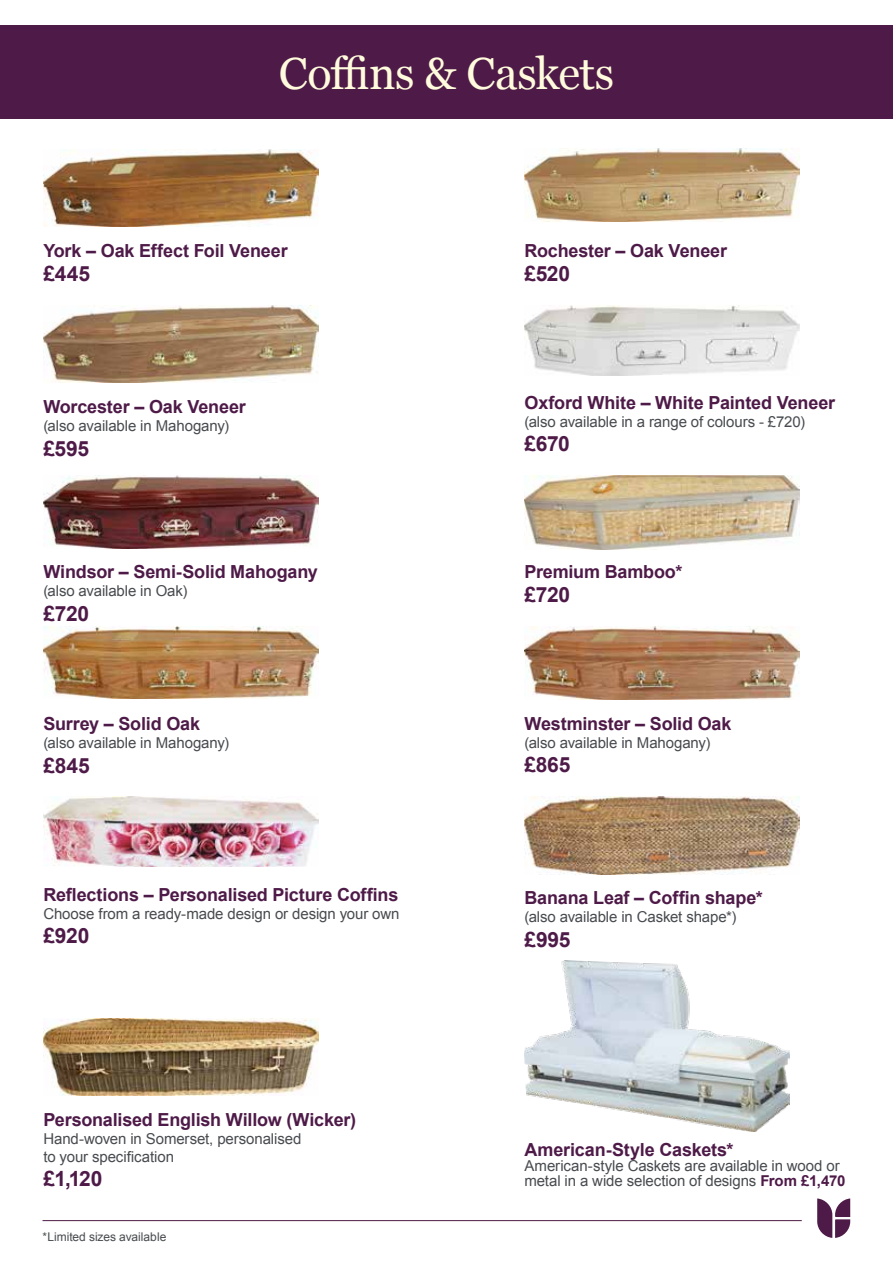
<style>
.page{position:relative;width:893px;height:1263px;background:#fff}
.page>*{position:absolute;margin:0;border:0;box-sizing:border-box;transform-origin:0 0}
.t1{font:45px "Georgia";letter-spacing:-.015em;color:#fffbdc}
.t2{font:700 21px "Arial";letter-spacing:-.01em;color:#4e1a48}
.t3{font:700 18px "Arial";letter-spacing:-.01em;color:#4e1a48}
.t4{font:15px/18px "Arial";letter-spacing:-.01em;color:#484b4f}
.t5{font:12px "Arial";color:#484b4f}
.s1{font-weight:700;color:#4e1a48}
</style>
<div class="page">
<svg style="left:817px;top:1198px;width:33px;height:40px"></svg>
<hr style="left:43px;top:1220px;width:759px;height:1px;background:#4e1a48">
<div style="left:0;top:26px;width:893px;height:93px;background:#4e1a48"></div>
<img style="left:43px;top:149px;width:275px;height:78px">
<img style="left:524px;top:148px;width:275px;height:74px">
<img style="left:43px;top:306px;width:275px;height:76px">
<img style="left:524px;top:306px;width:275px;height:70px">
<img style="left:43px;top:476px;width:275px;height:72px">
<img style="left:524px;top:476px;width:275px;height:73px">
<img style="left:43px;top:627px;width:275px;height:71px">
<img style="left:524px;top:627px;width:275px;height:73px">
<img style="left:43px;top:797px;width:275px;height:70px">
<img style="left:524px;top:797px;width:275px;height:77px">
<img style="left:43px;top:1018px;width:275px;height:77px">
<img style="left:524px;top:960px;width:266px;height:172px">
<h1 class="t1" style="left:279px;top:41px;width:337px">Coffins &amp; Caskets</h1>
<p class="t3" style="left:43px;top:238px;width:246px">York – Oak Effect Foil Veneer</p>
<h2 class="t2" style="left:43px;top:260px;width:48px">£445</h2>
<p class="t3" style="left:43px;top:395px;width:204px">Worcester – Oak Veneer</p>
<p class="t4" style="left:43px;top:417px;width:187px">(also available in Mahogany)</p>
<h2 class="t2" style="left:43px;top:434px;width:47px">£595</h2>
<p class="t3" style="left:43px;top:560px;width:276px">Windsor – Semi-Solid Mahogany</p>
<p class="t4" style="left:43px;top:582px;width:145px">(also available in Oak)</p>
<h2 class="t2" style="left:43px;top:599px;width:47px">£720</h2>
<p class="t3" style="left:43px;top:712px;width:158px">Surrey – Solid Oak</p>
<p class="t4" style="left:43px;top:734px;width:187px">(also available in Mahogany)</p>
<h2 class="t2" style="left:43px;top:751px;width:48px">£845</h2>
<p class="t3" style="left:43px;top:882px;width:357px">Reflections – Personalised Picture Coffins</p>
<p class="t4" style="left:43px;top:904px;width:358px">Choose from a ready-made design or design your own</p>
<h2 class="t2" style="left:43px;top:922px;width:47px">£920</h2>
<p class="t3" style="left:43px;top:1108px;width:314px">Personalised English Willow (Wicker)</p>
<p class="t4" style="left:43px;top:1130px;width:259px">Hand-woven in Somerset, personalised to your specification</p>
<h2 class="t2" style="left:43px;top:1165px;width:61px">£1,120</h2>
<p class="t5" style="left:43px;top:1229px;width:125px">*Limited sizes available</p>
<p class="t3" style="left:524px;top:238px;width:204px">Rochester – Oak Veneer</p>
<h2 class="t2" style="left:524px;top:260px;width:47px">£520</h2>
<p class="t3" style="left:524px;top:390px;width:312px">Oxford White – White Painted Veneer</p>
<p class="t4" style="left:524px;top:413px;width:282px">(also available in a range of colours - £720)</p>
<h2 class="t2" style="left:524px;top:430px;width:47px">£670</h2>
<p class="t3" style="left:524px;top:559px;width:159px">Premium Bamboo*</p>
<h2 class="t2" style="left:524px;top:581px;width:47px">£720</h2>
<p class="t3" style="left:524px;top:711px;width:208px">Westminster – Solid Oak</p>
<p class="t4" style="left:524px;top:734px;width:187px">(also available in Mahogany)</p>
<h2 class="t2" style="left:524px;top:751px;width:47px">£865</h2>
<p class="t3" style="left:524px;top:886px;width:240px">Banana Leaf – Coffin shape*</p>
<p class="t4" style="left:524px;top:908px;width:214px">(also available in Casket shape*)</p>
<h2 class="t2" style="left:524px;top:925px;width:48px">£995</h2>
<p class="t3" style="left:524px;top:1138px;width:211px">American-Style Caskets*</p>
<p class="t4" style="left:524px;top:1159px;width:322px;line-height:15px">American-style Caskets are available in wood or metal in a wide selection of designs <span class="s1">From £1,470</span></p>
</div>
